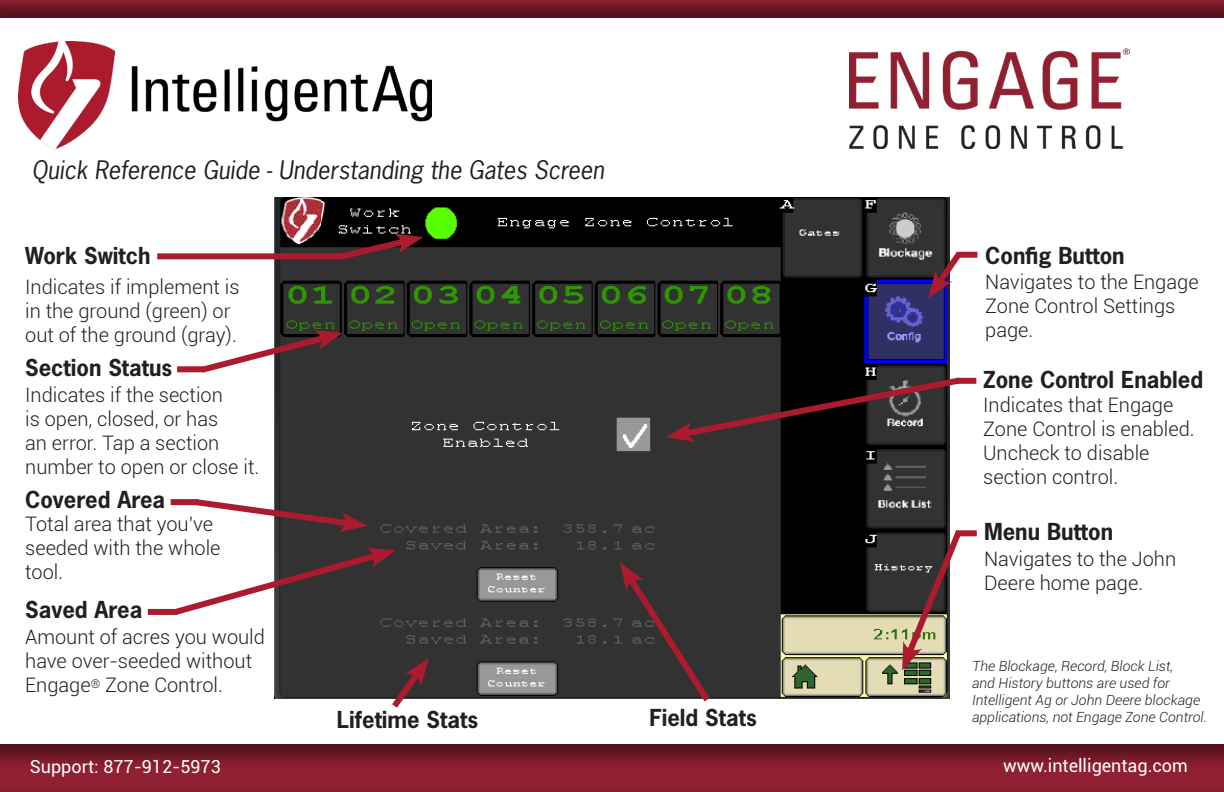
<style>
.page{position:relative;width:1224px;height:792px;background:#fff}
.page>*{position:absolute;margin:0;border:0;box-sizing:border-box;transform-origin:0 0}
.t1{font:italic 24px "News Gothic Std";color:#231f20}
.t2{font:700 22px "News Gothic Std";color:#231f20}
.t3{font:300 20px/24px "Roboto";color:#231f20}
.t4{font:18px "Roboto";color:#fff}
.t5{font:italic 300 14px/16.8px "Roboto";color:#231f20}
</style>
<div class="page">
<img style="left:18px;top:42px;width:413px;height:106px">
<div style="left:0;top:0;width:1224px;height:20px;background:#231f20;opacity:.5"></div>
<div style="left:0;top:742px;width:1224px;height:50px;background:#231f20;opacity:.5"></div>
<img style="left:274px;top:198px;width:676px;height:501px">
<img style="left:850px;top:48px;width:279px;height:101px">
<svg style="left:335px;top:234px;width:88px;height:30px;background:#3c1c20"></svg>
<div style="left:157px;top:253px;width:186px;height:6px;background:#ac1a2e"></div>
<svg style="left:928px;top:245px;width:40px;height:53px"></svg>
<div style="left:177px;top:366px;width:27px;height:6px;background:#ac1a2e"></div>
<svg style="left:195px;top:330px;width:148px;height:47px"></svg>
<div style="left:171px;top:499px;width:27px;height:6px;background:#ac1a2e"></div>
<svg style="left:189px;top:495px;width:179px;height:37px"></svg>
<div style="left:148px;top:609px;width:29px;height:6px;background:#ac1a2e"></div>
<svg style="left:168px;top:547px;width:228px;height:72px"></svg>
<svg style="left:666px;top:374px;width:300px;height:68px;background:#3d3032"></svg>
<svg style="left:901px;top:523px;width:66px;height:147px"></svg>
<div style="left:957px;top:530px;width:20px;height:6px;background:#ac1a2e"></div>
<div style="left:957px;top:378px;width:19px;height:6px;background:#ac1a2e"></div>
<div style="left:958px;top:252px;width:19px;height:6px;background:#ac1a2e"></div>
<svg style="left:620px;top:562px;width:95px;height:140px;background:#403436"></svg>
<svg style="left:386px;top:658px;width:43px;height:50px"></svg>
<p class="t1" style="left:32px;top:154px;width:574px">Quick Reference Guide - Understanding the Gates Screen</p>
<p class="t2" style="left:25px;top:241px;width:127px">Work Switch</p>
<p class="t3" style="left:25px;top:275px;width:216px">Indicates if implement is in the ground (green) or out of the ground (gray).</p>
<p class="t2" style="left:25px;top:354px;width:149px">Section Status</p>
<p class="t3" style="left:25px;top:382px;width:236px">Indicates if the section<br>is open, closed, or has<br>an error. Tap a section number to open or close it.</p>
<p class="t2" style="left:25px;top:486px;width:142px">Covered Area</p>
<p class="t3" style="left:25px;top:511px;width:197px">Total area that you’ve seeded with the whole tool.</p>
<p class="t2" style="left:25px;top:595px;width:119px">Saved Area</p>
<p class="t3" style="left:25px;top:624px;width:241px">Amount of acres you would have over-seeded without<br>Engage<sup>®</sup> Zone Control.</p>
<p class="t2" style="left:337px;top:705px;width:143px">Lifetime Stats</p>
<p class="t2" style="left:649px;top:703px;width:109px">Field Stats</p>
<p class="t2" style="left:985px;top:241px;width:141px">Config Button</p>
<p class="t3" style="left:985px;top:269px;width:215px">Navigates to the Engage<br>Zone Control Settings page.</p>
<p class="t2" style="left:983px;top:365px;width:222px">Zone Control Enabled</p>
<p class="t3" style="left:983px;top:392px;width:213px">Indicates that Engage<br>Zone Control is enabled.<br>Uncheck to disable section control.</p>
<p class="t2" style="left:984px;top:518px;width:131px">Menu Button</p>
<p class="t3" style="left:984px;top:546px;width:194px">Navigates to the John<br>Deere home page.</p>
<p class="t5" style="left:972px;top:658px;width:237px">The Blockage, Record, Block List,<br>and History buttons are used for Intelligent Ag or John Deere blockage applications, not Engage Zone Control.</p>
<p class="t4" style="left:30px;top:754px;width:193px">Support: 877-912-5973</p>
<p class="t4" style="left:1003px;top:753px;width:186px">www.intelligentag.com</p>
</div>
